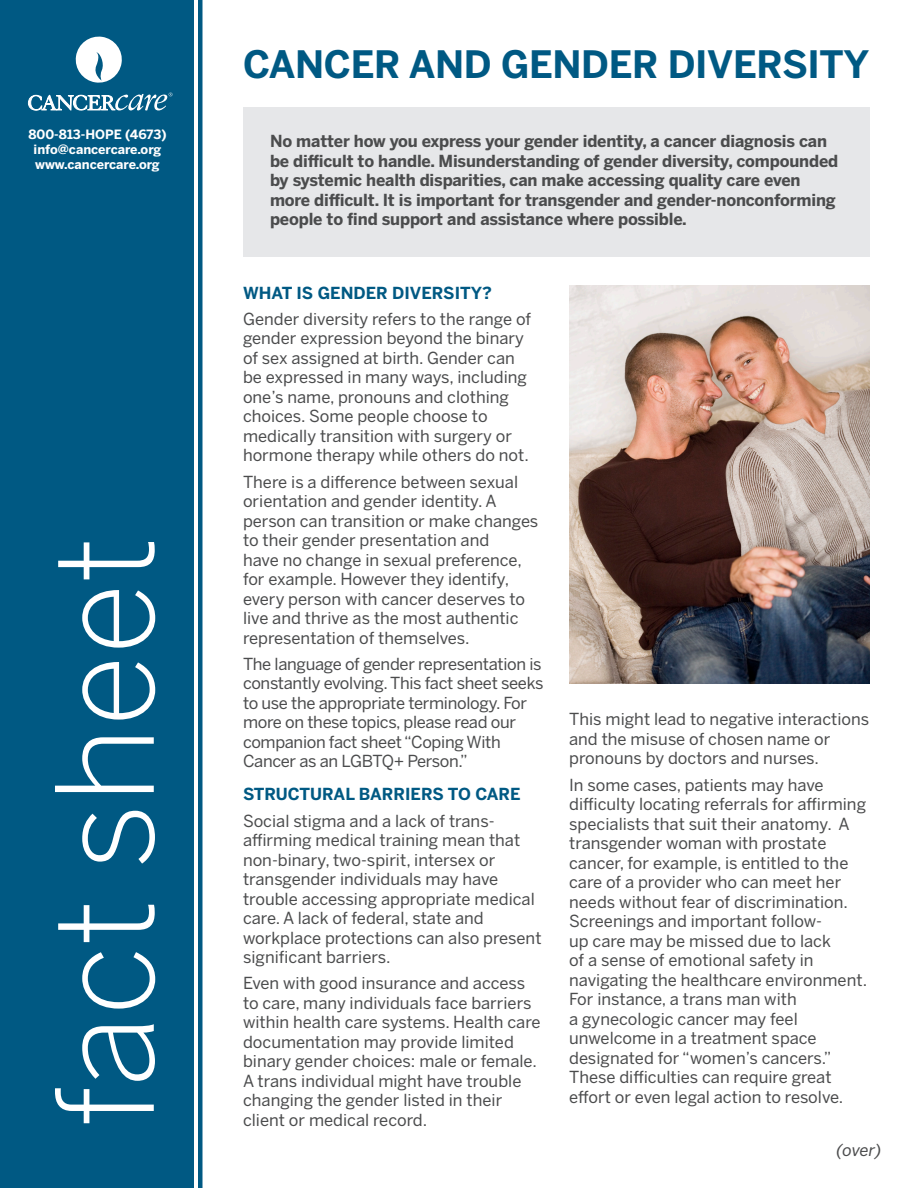
<style>
.page{position:relative;width:918px;height:1188px;background:#fff}
.page>*{position:absolute;margin:0;border:0;box-sizing:border-box;transform-origin:0 0}
.t1{font:300 133.5px "Benton Sans";color:#fff}
.t2{font:700 37.5px "Benton Sans";letter-spacing:-.01em;color:#005983}
.Leadder{font:16.5px/19.5px "Benton Sans";color:#4b4c4d}
.Leadder-2{font:700 16.5px/19.5px "Benton Sans";letter-spacing:-.01em;color:#4b4c4d}
.Leadder-3{font:16.5px/19.5px "Benton Sans";letter-spacing:-.02em;color:#4b4c4d}
.Leadder-4{font:700 16.5px "Benton Sans";color:#005983}
.Leadder-5{font:italic 16.5px "Benton Sans";color:#4b4c4d}
.t3{font:700 12.75px "Benton Sans";color:#fff}
</style>
<div class="page">
<div style="left:0;top:0;width:193px;height:1188px;background:#005983"></div>
<hr style="left:198px;top:0;width:4px;height:1188px;background:#005983">
<svg style="left:75px;top:36px;width:47px;height:47px"></svg>
<svg style="left:28px;top:93px;width:144px;height:17px"></svg>
<div style="left:243px;top:107px;width:626px;height:150px;background:#e6e7e9"></div>
<img style="left:569px;top:286px;width:300px;height:398px">
<p class="t3" style="left:28px;top:127px;width:140px">800-813-HOPE (4673)</p>
<p class="t3" style="left:34px;top:142px;width:129px">info@cancercare.org</p>
<p class="t3" style="left:35px;top:157px;width:126px">www.cancercare.org</p>
<p class="t1" style="left:27px;top:1127px;width:592px;rotate:-90deg">fact sheet</p>
<p class="t2" style="left:243px;top:42px;width:628px">CANCER AND GENDER DIVERSITY</p>
<p class="Leadder-2" style="left:270px;top:131px;width:570px">No matter how you express your gender identity, a cancer diagnosis can be difficult to handle. Misunderstanding of gender diversity, compounded by systemic health disparities, can make accessing quality care even more difficult. It is important for transgender and gender-nonconforming people to find support and assistance where possible.</p>
<p class="Leadder-4" style="left:243px;top:283px;width:251px">WHAT IS GENDER DIVERSITY?</p>
<p class="Leadder" style="left:243px;top:309px;width:290px">Gender diversity refers to the range of gender expression beyond the binary of sex assigned at birth. Gender can be expressed in many ways, including one’s name, pronouns and clothing choices. Some people choose to medically transition with surgery or hormone therapy while others do not.</p>
<p class="Leadder" style="left:243px;top:472px;width:297px">There is a difference between sexual orientation and gender identity. A person can transition or make changes to their gender presentation and<br>have no change in sexual preference, for example. However they identify, every person with cancer deserves to live and thrive as the most authentic representation of themselves.</p>
<p class="Leadder-3" style="left:243px;top:654px;width:302px">The language of gender representation is constantly evolving. This fact sheet seeks to use the appropriate terminology. For more on these topics, please read our companion fact sheet “Coping With Cancer as an LGBTQ+ Person.”</p>
<p class="Leadder-4" style="left:243px;top:784px;width:279px">STRUCTURAL BARRIERS TO CARE</p>
<p class="Leadder" style="left:243px;top:811px;width:300px">Social stigma and a lack of trans&shy;affirming medical training mean that non-binary, two-spirit, intersex or transgender individuals may have trouble accessing appropriate medical care. A lack of federal, state and workplace protections can also present significant barriers.</p>
<p class="Leadder" style="left:243px;top:973px;width:299px">Even with good insurance and access to care, many individuals face barriers within health care systems. Health care documentation may provide limited binary gender choices: male or female.<br>A trans individual might have trouble changing the gender listed in their client or medical record.</p>
<p class="Leadder" style="left:569px;top:710px;width:302px">This might lead to negative interactions and the misuse of chosen name or pronouns by doctors and nurses.</p>
<p class="Leadder" style="left:569px;top:775px;width:299px">In some cases, patients may have difficulty locating referrals for affirming specialists that suit their anatomy. A transgender woman with prostate cancer, for example, is entitled to the care of a provider who can meet her needs without fear of discrimination.<br>Screenings and important follow-<br>up care may be missed due to lack<br>of a sense of emotional safety in navigating the healthcare environment.<br>For instance, a trans man with<br>a gynecologic cancer may feel unwelcome in a treatment space designated for “women’s cancers.” These difficulties can require great effort or even legal action to resolve.</p>
<p class="Leadder-5" style="left:836px;top:1140px;width:47px">(over)</p>
</div>
